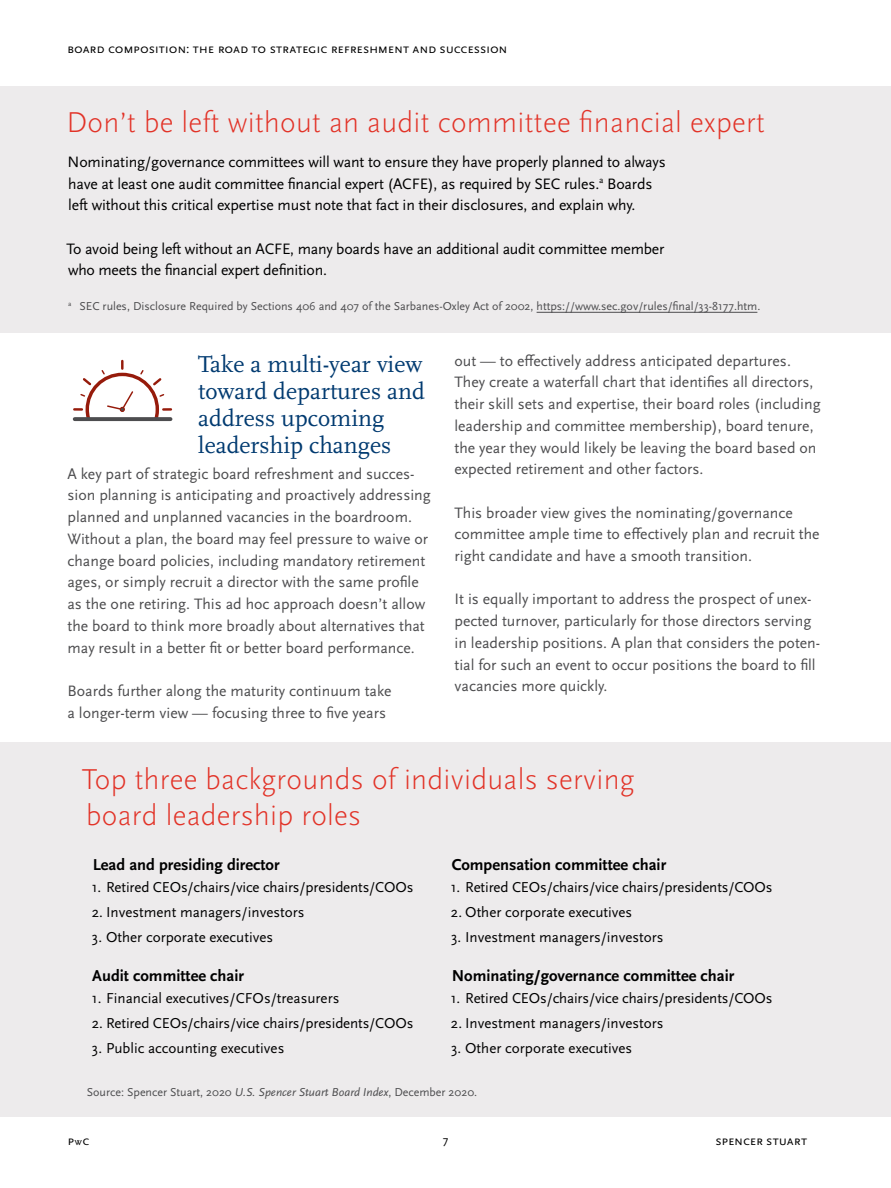
<style>
.page{position:relative;width:891px;height:1188px;background:#fff}
.page>*{position:absolute;margin:0;border:0;box-sizing:border-box;transform-origin:0 0}
.t1{font:300 30px/36px "Scala Sans Pro";letter-spacing:.01em;color:#e23227}
.t2{font:24px/27px "Scala Pro";color:#003a70}
.t3{font:700 16.5px "Scala Sans Pro";color:#000}
.t4{font:15.75px/21.8px "Scala Sans Pro";color:#4d4d4f}
.t5{font:15.75px/21.8px "Scala Sans Pro";letter-spacing:-.01em;color:#000}
.t6{font:15px "Scala Sans Pro";letter-spacing:-.01em;color:#000}
.t7{font:13.5px "Scala Sans Pro";letter-spacing:-.01em;color:#000}
.t8{font:12px "Scala Sans Pro";color:#4d4d4f}
.t9{font:12px "Scala Sans Pro";color:#000}
.s1{font-style:italic}
.s2{font-size:10.5px}
</style>
<div class="page">
<div style="left:0;top:742px;width:891px;height:376px;background:#edebec"></div>
<div style="left:1px;top:86px;width:890px;height:247px;background:#edebec"></div>
<svg style="left:74px;top:361px;width:97px;height:61px"></svg>
<svg style="left:75px;top:417px;width:96px;height:4px"></svg>
<hr style="left:537px;top:312px;width:220px;height:1px;background:#4d4d4f">
<p class="t7" style="left:68px;top:41px;width:442px">Board composition: The road to strategic refreshment and succession</p>
<h1 class="t1" style="left:66px;top:104px;width:700px">Don’t be left without an audit committee financial expert</h1>
<p class="t5" style="left:68px;top:151px;width:600px">Nominating/governance committees will want to ensure they have properly planned to always have at least one audit committee financial expert (ACFE), as required by SEC rules.<sup>a</sup> Boards left without this critical expertise must note that fact in their disclosures, and explain why.</p>
<p class="t5" style="left:67px;top:238px;width:599px">To avoid being left without an ACFE, many boards have an additional audit committee member who meets the financial expert definition.</p>
<p class="t8" style="left:68px;top:299px;width:694px"><sup>a</sup> SEC rules, Disclosure Required by Sections 406 and 407 of the Sarbanes-Oxley Act of 2002, https://www.sec.gov/rules/final/33-8177.htm.</p>
<h2 class="t2" style="left:198px;top:350px;width:228px">Take a multi-year view toward departures and address upcoming leadership changes</h2>
<p class="t4" style="left:68px;top:463px;width:365px">A key part of strategic board refreshment and succes&shy;sion planning is anticipating and proactively addressing planned and unplanned vacancies in the boardroom.<br>Without a plan, the board may feel pressure to waive or change board policies, including mandatory retirement ages, or simply recruit a director with the same profile as the one retiring. This ad hoc approach doesn’t allow the board to think more broadly about alternatives that may result in a better fit or better board performance.</p>
<p class="t4" style="left:68px;top:680px;width:326px">Boards further along the maturity continuum take a longer-term view — focusing three to five years</p>
<p class="t4" style="left:454px;top:350px;width:368px">out — to effectively address anticipated departures.<br>They create a waterfall chart that identifies all directors, their skill sets and expertise, their board roles (including leadership and committee membership), board tenure, the year they would likely be leaving the board based on expected retirement and other factors.</p>
<p class="t4" style="left:454px;top:502px;width:367px">This broader view gives the nominating/governance committee ample time to effectively plan and recruit the right candidate and have a smooth transition.</p>
<p class="t4" style="left:454px;top:588px;width:367px">It is equally important to address the prospect of unex&shy;pected turnover, particularly for those directors serving in leadership positions. A plan that considers the poten&shy;tial for such an event to occur positions the board to fill vacancies more quickly.</p>
<h1 class="t1" style="left:82px;top:761px;width:554px">Top three backgrounds of individuals serving board leadership roles</h1>
<p class="t3" style="left:93px;top:855px;width:189px">Lead and presiding director</p>
<p class="t6" style="left:92px;top:879px;width:323px">1. Retired CEOs/chairs/vice chairs/presidents/COOs</p>
<p class="t6" style="left:92px;top:903px;width:214px">2. Investment managers/investors</p>
<p class="t6" style="left:92px;top:928px;width:183px">3. Other corporate executives</p>
<p class="t3" style="left:452px;top:855px;width:216px">Compensation committee chair</p>
<p class="t6" style="left:451px;top:879px;width:323px">1. Retired CEOs/chairs/vice chairs/presidents/COOs</p>
<p class="t6" style="left:451px;top:903px;width:183px">2. Other corporate executives</p>
<p class="t6" style="left:451px;top:928px;width:214px">3. Investment managers/investors</p>
<p class="t3" style="left:452px;top:966px;width:284px">Nominating/governance committee chair</p>
<p class="t6" style="left:451px;top:990px;width:323px">1. Retired CEOs/chairs/vice chairs/presidents/COOs</p>
<p class="t6" style="left:451px;top:1014px;width:214px">2. Investment managers/investors</p>
<p class="t6" style="left:451px;top:1039px;width:183px">3. Other corporate executives</p>
<p class="t8" style="left:87px;top:1085px;width:392px">Source: Spencer Stuart, 2020 <span class="s1">U.S. Spencer Stuart Board Index</span>, December 2020.</p>
<p class="t3" style="left:92px;top:966px;width:153px">Audit committee chair</p>
<p class="t6" style="left:92px;top:990px;width:249px">1. Financial executives/CFOs/treasurers</p>
<p class="t6" style="left:92px;top:1014px;width:323px">2. Retired CEOs/chairs/vice chairs/presidents/COOs</p>
<p class="t6" style="left:92px;top:1039px;width:194px">3. Public accounting executives</p>
<p class="t9" style="left:443px;top:1133px;width:7px">7</p>
<p class="t7" style="left:722px;top:1133px;width:87px">pencer Stuart</p>
<p class="t7" style="left:68px;top:1133px;width:62px">P<span class="s2">w</span>CS</p>
</div>
